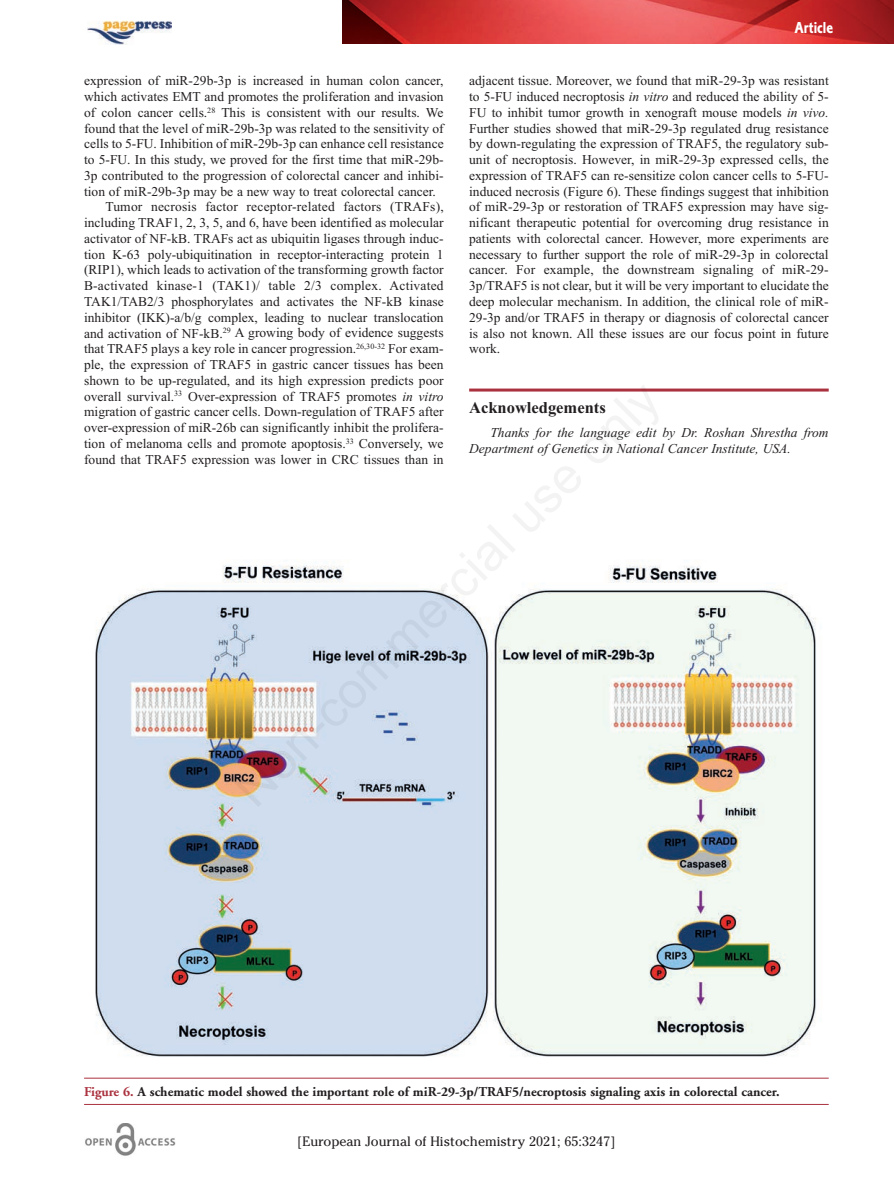
<style>
.page{position:relative;width:894px;height:1188px;background:#fff}
.page>*{position:absolute;margin:0;border:0;box-sizing:border-box;transform-origin:0 0}
.t1{font:700 16.5px "Times New Roman";color:#231f20}
.t2{font:16.5px "Corinthian Bold Condensed Plain";color:#fff}
.t3{font:13.5px/15.8px "Times New Roman";color:#231f20;text-align:justify}
.t4{font:700 13.5px "Adobe Garamond";color:#231f20}
.t5{font:italic 13.5px/15.8px "Times New Roman";color:#231f20}
.t6{font:13.5px "Cheltenham";color:#231f20}
.s1{font-style:italic}
.s2{color:#aa323f}
</style>
<div class="page">
<svg style="left:343px;top:0;width:550px;height:43px;background:#cc3c3d"></svg>
<img style="left:88px;top:20px;width:84px;height:24px">
<hr style="left:469px;top:388px;width:359px;height:3px;background:#aa323f">
<img style="left:85px;top:1123px;width:91px;height:33px">
<hr style="left:84px;top:1077px;width:744px;height:1px;background:#aa323f">
<hr style="left:84px;top:1104px;width:744px;height:1px;background:#aa323f">
<img style="left:95px;top:563px;width:721px;height:494px">
<p class="t3" style="left:84px;top:73px;width:361px">expression of miR-29b-3p is increased in human colon cancer,</p>
<p class="t3" style="left:84px;top:89px;width:361px">which activates EMT and promotes the proliferation and invasion</p>
<p class="t3" style="left:84px;top:104px;width:361px">of colon cancer cells.<sup>28</sup> This is consistent with our results. We</p>
<p class="t3" style="left:84px;top:120px;width:361px">found that the level of miR-29b-3p was related to the sensitivity of</p>
<p class="t3" style="left:84px;top:136px;width:361px">cells to 5-FU. Inhibition of miR-29b-3p can enhance cell resistance</p>
<p class="t3" style="left:84px;top:152px;width:361px">to 5-FU. In this study, we proved for the first time that miR-29b-</p>
<p class="t3" style="left:84px;top:167px;width:361px">3p contributed to the progression of colorectal cancer and inhibi-</p>
<p class="t3" style="left:84px;top:183px;width:353px">tion of miR-29b-3p may be a new way to treat colorectal cancer.</p>
<p class="t3" style="left:105px;top:199px;width:340px">Tumor necrosis factor receptor-related factors (TRAFs),</p>
<p class="t3" style="left:84px;top:215px;width:361px">including TRAF1, 2, 3, 5, and 6, have been identified as molecular</p>
<p class="t3" style="left:84px;top:230px;width:361px">activator of NF-kB. TRAFs act as ubiquitin ligases through induc-</p>
<p class="t3" style="left:84px;top:246px;width:361px">tion K-63 poly-ubiquitination in receptor-interacting protein 1</p>
<p class="t3" style="left:84px;top:262px;width:361px">(RIP1), which leads to activation of the transforming growth factor</p>
<p class="t3" style="left:84px;top:278px;width:361px">B-activated kinase-1 (TAK1)/ table 2/3 complex. Activated</p>
<p class="t3" style="left:84px;top:293px;width:361px">TAK1/TAB2/3 phosphorylates and activates the NF-kB kinase</p>
<p class="t3" style="left:84px;top:309px;width:361px">inhibitor (IKK)-a/b/g complex, leading to nuclear translocation</p>
<p class="t3" style="left:84px;top:325px;width:361px">and activation of NF-kB.<sup>29</sup> A growing body of evidence suggests</p>
<p class="t3" style="left:84px;top:341px;width:361px">that TRAF5 plays a key role in cancer progression.<sup>26,30-32</sup> For exam-</p>
<p class="t3" style="left:84px;top:356px;width:361px">ple, the expression of TRAF5 in gastric cancer tissues has been</p>
<p class="t3" style="left:84px;top:372px;width:361px">shown to be up-regulated, and its high expression predicts poor</p>
<p class="t3" style="left:84px;top:388px;width:361px">overall survival.<sup>33</sup> Over-expression of TRAF5 promotes <span class="s1">in vitro</span></p>
<p class="t3" style="left:84px;top:404px;width:361px">migration of gastric cancer cells. Down-regulation of TRAF5 after</p>
<p class="t3" style="left:84px;top:419px;width:361px">over-expression of miR-26b can significantly inhibit the prolifera-</p>
<p class="t3" style="left:84px;top:435px;width:361px">tion of melanoma cells and promote apoptosis.<sup>33</sup> Conversely, we</p>
<p class="t3" style="left:84px;top:451px;width:361px">found that TRAF5 expression was lower in CRC tissues than in</p>
<p class="t2" style="left:794px;top:22px;width:40px">Article</p>
<p class="t3" style="left:469px;top:73px;width:361px">adjacent tissue. Moreover, we found that miR-29-3p was resistant to 5-FU induced necroptosis <span class="s1">in vitro</span> and reduced the ability of 5- FU to inhibit tumor growth in xenograft mouse models <span class="s1">in vivo.<br></span>Further studies showed that miR-29-3p regulated drug resistance by down-regulating the expression of TRAF5, the regulatory sub&shy;unit of necroptosis. However, in miR-29-3p expressed cells, the expression of TRAF5 can re-sensitize colon cancer cells to 5-FU&shy;induced necrosis (Figure 6). These findings suggest that inhibition of miR-29-3p or restoration of TRAF5 expression may have sig&shy;nificant therapeutic potential for overcoming drug resistance in patients with colorectal cancer. However, more experiments are necessary to further support the role of miR-29-3p in colorectal cancer. For example, the downstream signaling of miR-29- 3p/TRAF5 is not clear, but it will be very important to elucidate the deep molecular mechanism. In addition, the clinical role of miR-29-3p and/or TRAF5 in therapy or diagnosis of colorectal cancer is also not known. All these issues are our focus point in future work.</p>
<p class="t1" style="left:469px;top:397px;width:138px">Acknowledgements</p>
<p class="t5" style="left:469px;top:424px;width:361px;text-indent:21px">Thanks for the language edit by Dr. Roshan Shrestha from<br>Department of Genetics in National Cancer Institute, USA.</p>
<p class="t4" style="left:84px;top:1085px;width:696px"><span class="s2">Figure 6.</span> A schematic model showed the important role of miR-29-3p/TRAF5/necroptosis signaling axis in colorectal cancer.</p>
<p class="t6" style="left:297px;top:1133px;width:320px">[European Journal of Histochemistry 2021; 65:3247]</p>
</div>
